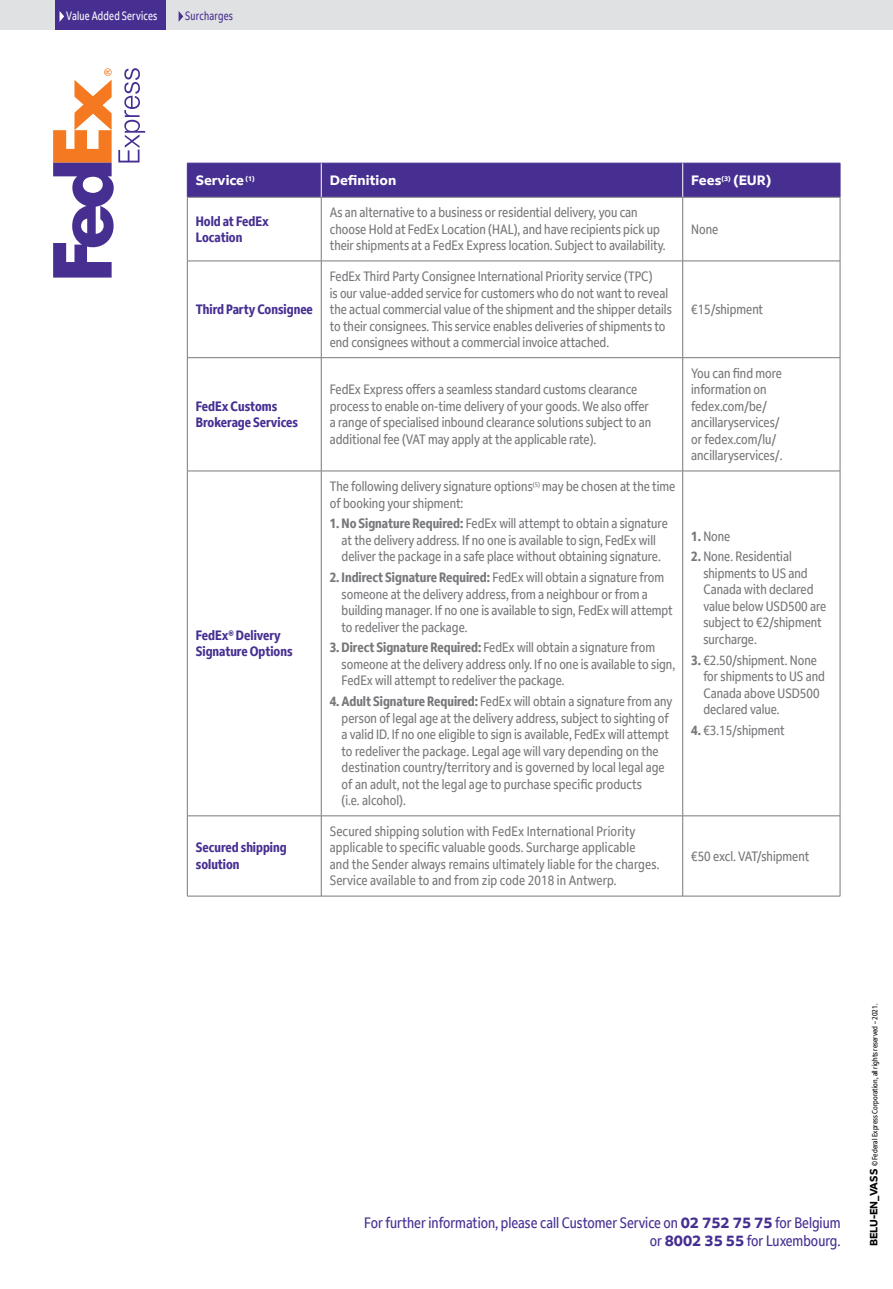
<style>
.page{position:relative;width:893px;height:1289px;background:#fff}
.page>*{position:absolute;margin:0;border:0;box-sizing:border-box;transform-origin:0 0}
.t1{font:condensed 15px/18px "Fed Ex Sans";color:#472f92;text-align:right}
.t2{font:condensed 13.5px/16.5px "Fed Ex Sans";color:#77787b}
.t3{font:700 condensed 13.5px/16.5px "Fed Ex Sans";color:#472f92}
.t4{font:700 13.5px "Fed Ex Sans";color:#fff}
.t5{font:condensed 12px "Fed Ex Sans";letter-spacing:.02em;color:#fff;scale:.9 1}
.t6{font:condensed 12px "Fed Ex Sans";letter-spacing:.015em;color:#472f92;scale:.9 1}
.t7{font:condensed 7.5px "Fed Ex Sans";color:#000}
.s1{font-weight:700}
.s2{font-weight:700;font-stretch:normal}
.s3{font-weight:700;font-stretch:normal;font-size:10.5px}
</style>
<div class="page">
<div style="left:188px;top:164px;width:652px;height:33px;background:#472f92"></div>
<hr style="left:187px;top:163px;width:134px;height:1px;background:#472f92">
<hr style="left:187px;top:163px;width:1px;height:34px;background:#472f92">
<hr style="left:321px;top:163px;width:362px;height:1px;background:#472f92">
<hr style="left:683px;top:163px;width:157px;height:1px;background:#472f92">
<hr style="left:840px;top:163px;width:1px;height:34px;background:#472f92">
<hr style="left:321px;top:163px;width:1px;height:34px;background:#fff">
<hr style="left:682px;top:163px;width:1px;height:34px;background:#fff">
<hr style="left:187px;top:197px;width:134px;height:1px;background:#77787b">
<hr style="left:321px;top:197px;width:362px;height:1px;background:#77787b">
<hr style="left:683px;top:197px;width:157px;height:1px;background:#77787b">
<hr style="left:187px;top:197px;width:1px;height:64px;background:#77787b">
<hr style="left:321px;top:197px;width:1px;height:64px;background:#77787b">
<hr style="left:682px;top:197px;width:1px;height:64px;background:#77787b">
<hr style="left:840px;top:197px;width:1px;height:64px;background:#77787b">
<hr style="left:187px;top:261px;width:134px;height:1px;background:#77787b">
<hr style="left:187px;top:261px;width:1px;height:96px;background:#77787b">
<hr style="left:321px;top:261px;width:362px;height:1px;background:#77787b">
<hr style="left:321px;top:261px;width:1px;height:96px;background:#77787b">
<hr style="left:683px;top:261px;width:157px;height:1px;background:#77787b">
<hr style="left:682px;top:261px;width:1px;height:96px;background:#77787b">
<hr style="left:840px;top:261px;width:1px;height:96px;background:#77787b">
<hr style="left:187px;top:357px;width:134px;height:1px;background:#77787b">
<hr style="left:187px;top:358px;width:1px;height:112px;background:#77787b">
<hr style="left:321px;top:357px;width:362px;height:1px;background:#77787b">
<hr style="left:321px;top:358px;width:1px;height:112px;background:#77787b">
<hr style="left:683px;top:357px;width:157px;height:1px;background:#77787b">
<hr style="left:682px;top:358px;width:1px;height:112px;background:#77787b">
<hr style="left:840px;top:358px;width:1px;height:112px;background:#77787b">
<hr style="left:187px;top:470px;width:134px;height:1px;background:#77787b">
<hr style="left:187px;top:471px;width:1px;height:344px;background:#77787b">
<hr style="left:321px;top:470px;width:362px;height:1px;background:#77787b">
<hr style="left:321px;top:471px;width:1px;height:344px;background:#77787b">
<hr style="left:683px;top:470px;width:157px;height:1px;background:#77787b">
<hr style="left:682px;top:471px;width:1px;height:344px;background:#77787b">
<hr style="left:840px;top:471px;width:1px;height:344px;background:#77787b">
<hr style="left:321px;top:816px;width:1px;height:79px;background:#77787b">
<hr style="left:682px;top:816px;width:1px;height:79px;background:#77787b">
<hr style="left:187px;top:815px;width:134px;height:1px;background:#77787b">
<hr style="left:187px;top:816px;width:1px;height:79px;background:#77787b">
<hr style="left:321px;top:815px;width:362px;height:1px;background:#77787b">
<hr style="left:683px;top:815px;width:157px;height:1px;background:#77787b">
<hr style="left:840px;top:816px;width:1px;height:79px;background:#77787b">
<hr style="left:187px;top:895px;width:134px;height:1px;background:#77787b">
<hr style="left:321px;top:895px;width:362px;height:1px;background:#77787b">
<hr style="left:683px;top:895px;width:157px;height:1px;background:#77787b">
<svg style="left:53px;top:68px;width:92px;height:209px"></svg>
<div style="left:0;top:0;width:893px;height:30px;background:#e0e1e2"></div>
<svg style="left:179px;top:11px;width:4px;height:10px"></svg>
<div style="left:55px;top:0;width:111px;height:30px;background:#472f92"></div>
<svg style="left:60px;top:11px;width:4px;height:10px"></svg>
<p class="t5" style="left:66px;top:9px;width:103px">Value Added Services</p>
<p class="t6" style="left:185px;top:9px;width:54px">Surcharges</p>
<p class="t4" style="left:196px;top:172px;width:60px">Service <sup>(1)</sup></p>
<p class="t4" style="left:330px;top:172px;width:68px">Definition</p>
<p class="t4" style="left:691px;top:172px;width:81px">Fees<sup>(3)</sup> (EUR)</p>
<p class="t3" style="left:196px;top:213px;width:74px">Hold at FedEx<br>Location</p>
<p class="t2" style="left:330px;top:204px;width:337px">As an alternative to a business or residential delivery, you can choose Hold at FedEx Location (HAL), and have recipients pick up their shipments at a FedEx Express location. Subject to availability.</p>
<p class="t2" style="left:691px;top:221px;width:29px">None</p>
<p class="t3" style="left:196px;top:301px;width:119px">Third Party Consignee</p>
<p class="t3" style="left:196px;top:398px;width:104px">FedEx Customs<br>Brokerage Services</p>
<p class="t3" style="left:196px;top:627px;width:98px">FedEx® Delivery<br>Signature Options</p>
<p class="t3" style="left:196px;top:839px;width:92px">Secured shipping solution</p>
<p class="t2" style="left:330px;top:268px;width:344px">FedEx Third Party Consignee International Priority service (TPC)<br>is our value-added service for customers who do not want to reveal the actual commercial value of the shipment and the shipper details to their consignees. This service enables deliveries of shipments to end consignees without a commercial invoice attached.</p>
<p class="t2" style="left:330px;top:381px;width:323px">FedEx Express offers a seamless standard customs clearance process to enable on-time delivery of your goods. We also offer a range of specialised inbound clearance solutions subject to an additional fee (VAT may apply at the applicable rate).</p>
<p class="t2" style="left:330px;top:478px;width:347px">The following delivery signature options<sup>(5)</sup> may be chosen at the time of booking your shipment:</p>
<p class="t2" style="left:330px;top:515px;width:340px;text-align:center"><span class="s1">1. No Signature Required:</span> FedEx will attempt to obtain a signature at the delivery address. If no one is available to sign, FedEx will deliver the package in a safe place without obtaining signature.</p>
<p class="t2" style="left:342px;top:569px;width:333px;text-indent:-12px"><span class="s1">2. Indirect Signature Required:</span> FedEx will obtain a signature from someone at the delivery address, from a neighbour or from a building manager. If no one is available to sign, FedEx will attempt to redeliver the package.</p>
<p class="t2" style="left:342px;top:639px;width:335px;text-indent:-12px"><span class="s1">3. Direct Signature Required:</span> FedEx will obtain a signature from someone at the delivery address only. If no one is available to sign,<br>FedEx will attempt to redeliver the package.</p>
<p class="t2" style="left:342px;top:693px;width:332px;text-indent:-12px"><span class="s1">4. Adult Signature Required:</span> FedEx will obtain a signature from any person of legal age at the delivery address, subject to sighting of a valid ID. If no one eligible to sign is available, FedEx will attempt to redeliver the package. Legal age will vary depending on the destination country/territory and is governed by local legal age of an adult, not the legal age to purchase specific products<br>(i.e. alcohol).</p>
<p class="t2" style="left:330px;top:823px;width:331px">Secured shipping solution with FedEx International Priority applicable to specific valuable goods. Surcharge applicable<br>and the Sender always remains ultimately liable for the charges.<br>Service available to and from zip code 2018 in Antwerp.</p>
<p class="t2" style="left:691px;top:301px;width:73px">€15/shipment</p>
<p class="t2" style="left:691px;top:365px;width:93px">You can find more information on fedex.com/be/ ancillaryservices/ or fedex.com/lu/ ancillaryservices/.</p>
<p class="t2" style="left:691px;top:527px;width:41px"><span class="s1">1.</span> None</p>
<p class="t2" style="left:703px;top:548px;width:124px;text-indent:-12px"><span class="s1">2.</span> None. Residential shipments to US and<br>Canada with declared value below USD500 are subject to €2/shipment surcharge.</p>
<p class="t2" style="left:703px;top:651px;width:123px;text-indent:-12px"><span class="s1">3.</span> €2.50/shipment. None for shipments to US and<br>Canada above USD500 declared value.</p>
<p class="t2" style="left:691px;top:722px;width:95px"><span class="s1">4.</span> €3.15/shipment</p>
<p class="t2" style="left:691px;top:847px;width:120px">€50 excl. VAT/shipment</p>
<p class="t1" style="left:364px;top:1214px;width:478px">For further information, please call Customer Service on <span class="s2">02 752 75 75</span> for Belgium or <span class="s2">8002 35 55</span> for Luxembourg.</p>
<p class="t7" style="left:870px;top:1246px;width:244px;rotate:-90deg"><span class="s3">BELU-EN_VASS</span> © Federal Express Corporation, all rights reserved – 2021.</p>
</div>
